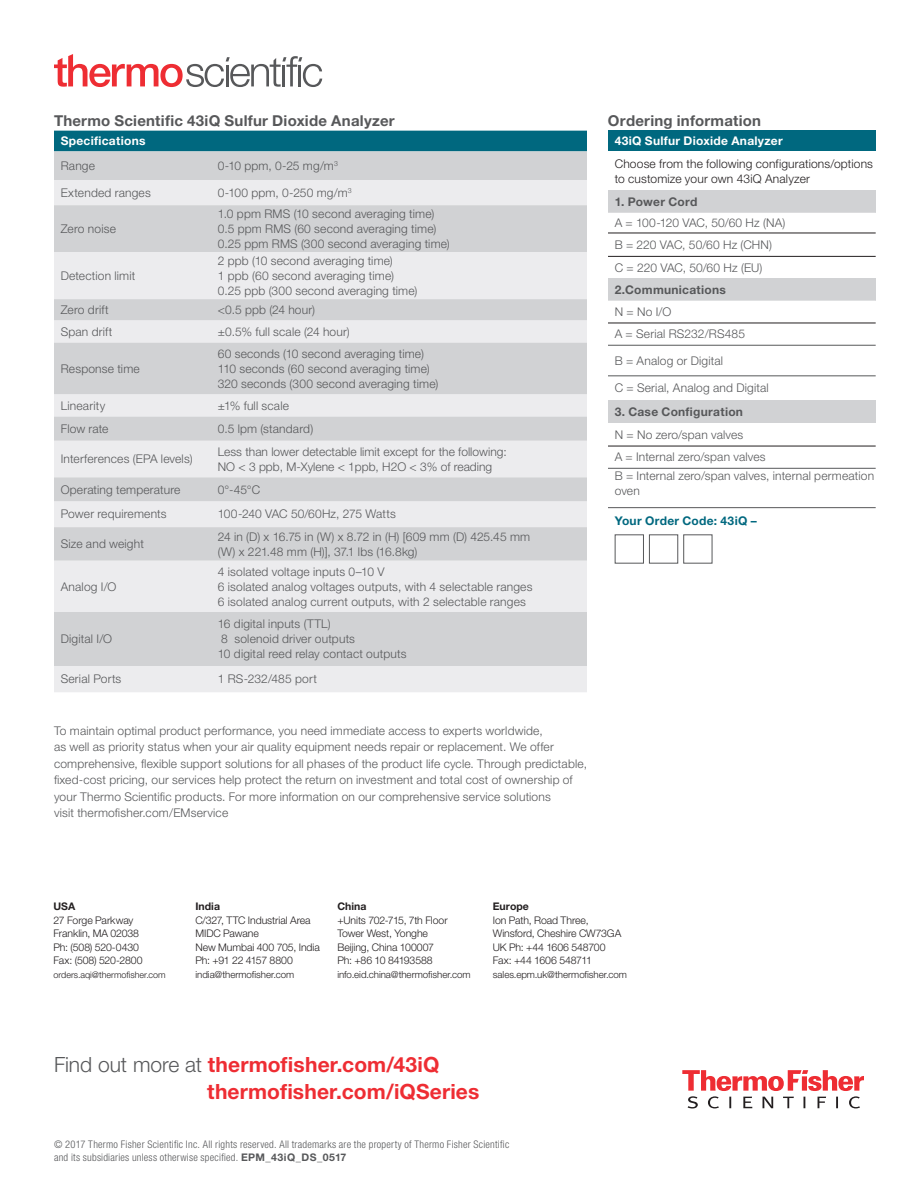
<style>
.page{position:relative;width:918px;height:1188px;background:#fff}
.page>*{position:absolute;margin:0;border:0;box-sizing:border-box;transform-origin:0 0}
.CTA{font:700 21px/27px "Helvetica Neue LT Std";letter-spacing:.005em;color:#ee2d33}
.Content_Header{font:700 15px "Helvetica Neue LT Std";letter-spacing:.015em;color:#57585a}
.Body_copy{font:300 12px/15px "Helvetica Neue LT Std";letter-spacing:.015em;color:#57585a}
.Table_Text_-_Left{font:300 12px/15px "Helvetica Neue LT Std";letter-spacing:.015em;color:#57585a}
.Table_Text{font:300 12px/15px "Helvetica Neue LT Std";letter-spacing:.015em;color:#231f20}
.Section_Group{font:700 12px "Helvetica Neue LT Std";letter-spacing:.02em;color:#57585a}
.Title_Row_-_Left{font:700 12px "Helvetica Neue LT Std";letter-spacing:.025em;color:#fff}
.Table_Text_-_Left-2{font:700 12px "Helvetica Neue LT Std";letter-spacing:.025em;color:#00687f}
.Location_Numbers{font:300 10.5px/13.5px "Helvetica Neue LT Std";letter-spacing:-.01em;color:#231f20}
.Copyright___Tactic{font:300 condensed 10.5px/13.5px "Helvetica Neue LT Std";letter-spacing:.025em;color:#57585a}
.Location_Numbers-2{font:300 9.75px "Helvetica Neue LT Std";letter-spacing:-.005em;color:#231f20}
.Location_Numbers-3{font:300 9px "Helvetica Neue LT Std";color:#231f20}
.s1{font-weight:700}
.s2{font-weight:300;color:#57585a}
.s3{font-weight:700;font-stretch:normal}
</style>
<div class="page">
<svg style="left:54px;top:131px;width:533px;height:49px;background:#7ba6b1"></svg>
<div style="left:54px;top:180px;width:533px;height:512px;background:#ececee"></div>
<svg style="left:54px;top:205px;width:533px;height:461px;background:#dddddf"></svg>
<div style="left:608px;top:130px;width:268px;height:22px;background:#00687f"></div>
<div style="left:608px;top:190px;width:268px;height:23px;background:#d1d2d4"></div>
<svg style="left:608px;top:232px;width:268px;height:24px"></svg>
<div style="left:608px;top:278px;width:268px;height:23px;background:#d1d2d4"></div>
<svg style="left:608px;top:322px;width:268px;height:54px"></svg>
<div style="left:608px;top:400px;width:268px;height:24px;background:#d1d2d4"></div>
<hr style="left:608px;top:233px;width:268px;height:1px;background:#231f20">
<hr style="left:608px;top:323px;width:268px;height:1px;background:#231f20">
<hr style="left:608px;top:446px;width:268px;height:1px;background:#231f20">
<hr style="left:608px;top:256px;width:268px;height:1px;background:#231f20">
<hr style="left:608px;top:345px;width:268px;height:1px;background:#57585a">
<hr style="left:608px;top:376px;width:268px;height:1px;background:#57585a">
<hr style="left:608px;top:468px;width:268px;height:1px;background:#57585a">
<hr style="left:608px;top:507px;width:268px;height:1px;background:#57585a">
<svg style="left:54px;top:54px;width:268px;height:33px"></svg>
<svg style="left:682px;top:1070px;width:182px;height:39px"></svg>
<div style="left:649px;top:535px;width:29px;height:28px;border:1px solid #57585a"></div>
<p class="Content_Header" style="left:54px;top:111px;width:342px">Thermo Scientific 43iQ Sulfur Dioxide Analyzer</p>
<p class="Title_Row_-_Left" style="left:61px;top:134px;width:86px">Specifications</p>
<p class="Body_copy" style="left:61px;top:158px;width:36px">Range</p>
<p class="Body_copy" style="left:218px;top:158px;width:122px">0-10 ppm, 0-25 mg/m<sup>3</sup></p>
<p class="Body_copy" style="left:61px;top:185px;width:92px">Extended ranges</p>
<p class="Body_copy" style="left:218px;top:185px;width:135px">0-100 ppm, 0-250 mg/m<sup>3</sup></p>
<p class="Body_copy" style="left:61px;top:221px;width:57px">Zero noise</p>
<p class="Body_copy" style="left:218px;top:206px;width:234px">1.0 ppm RMS (10 second averaging time)<br>0.5 ppm RMS (60 second averaging time)<br>0.25 ppm RMS (300 second averaging time)</p>
<p class="Body_copy" style="left:61px;top:268px;width:76px">Detection limit</p>
<p class="Body_copy" style="left:218px;top:253px;width:201px">2 ppb (10 second averaging time)<br>1 ppb (60 second averaging time)<br>0.25 ppb (300 second averaging time)</p>
<p class="Body_copy" style="left:61px;top:302px;width:49px">Zero drift</p>
<p class="Body_copy" style="left:218px;top:302px;width:99px">&lt;0.5 ppb (24 hour)</p>
<p class="Body_copy" style="left:61px;top:324px;width:53px">Span drift</p>
<p class="Body_copy" style="left:218px;top:324px;width:133px">±0.5% full scale (24 hour)</p>
<p class="Body_copy" style="left:61px;top:361px;width:80px">Response time</p>
<p class="Body_copy" style="left:218px;top:346px;width:208px">60 seconds (10 second averaging time)</p>
<p class="Body_copy" style="left:218px;top:361px;width:213px">110 seconds (60 second averaging time)</p>
<p class="Body_copy" style="left:218px;top:376px;width:222px">320 seconds (300 second averaging time)</p>
<p class="Body_copy" style="left:61px;top:398px;width:46px">Linearity</p>
<p class="Body_copy" style="left:218px;top:398px;width:73px">±1% full scale</p>
<p class="Body_copy" style="left:61px;top:421px;width:49px">Flow rate</p>
<p class="Body_copy" style="left:218px;top:421px;width:97px">0.5 lpm (standard)</p>
<p class="Body_copy" style="left:61px;top:451px;width:133px">Interferences (EPA levels)</p>
<p class="Body_copy" style="left:218px;top:444px;width:290px">Less than lower detectable limit except for the following:</p>
<p class="Body_copy" style="left:218px;top:459px;width:276px">NO &lt; 3 ppb, M-Xylene &lt; 1ppb, H2O &lt; 3% of reading</p>
<p class="Body_copy" style="left:61px;top:482px;width:121px">Operating temperature</p>
<p class="Table_Text_-_Left" style="left:218px;top:482px;width:44px">0°-45°C</p>
<p class="Body_copy" style="left:61px;top:506px;width:107px">Power requirements</p>
<p class="Body_copy" style="left:218px;top:506px;width:180px">100-240 VAC 50/60Hz, 275 Watts</p>
<p class="Body_copy" style="left:61px;top:536px;width:85px">Size and weight</p>
<p class="Body_copy" style="left:218px;top:529px;width:314px">24 in (D) x 16.75 in (W) x 8.72 in (H) [609 mm (D) 425.45 mm (W) x 221.48 mm (H)], 37.1 lbs (16.8kg)</p>
<p class="Body_copy" style="left:61px;top:579px;width:57px">Analog I/O</p>
<p class="Table_Text_-_Left" style="left:218px;top:564px;width:168px">4 isolated voltage inputs 0–10 V</p>
<p class="Table_Text_-_Left" style="left:218px;top:579px;width:316px">6 isolated analog voltages outputs, with 4 selectable ranges</p>
<p class="Table_Text_-_Left" style="left:218px;top:594px;width:310px">6 isolated analog current outputs, with 2 selectable ranges</p>
<p class="Body_copy" style="left:61px;top:631px;width:53px">Digital I/O</p>
<p class="Table_Text_-_Left" style="left:218px;top:616px;width:114px">16 digital inputs (TTL)</p>
<p class="Table_Text_-_Left" style="left:221px;top:631px;width:135px">8 solenoid driver outputs</p>
<p class="Table_Text_-_Left" style="left:218px;top:646px;width:190px">10 digital reed relay contact outputs</p>
<p class="Body_copy" style="left:61px;top:671px;width:62px">Serial Ports</p>
<p class="Table_Text_-_Left" style="left:218px;top:671px;width:101px">1 RS-232/485 port</p>
<p class="Body_copy" style="left:54px;top:722px;width:535px;line-height:16.5px">To maintain optimal product performance, you need immediate access to experts worldwide,<br>as well as priority status when your air quality equipment needs repair or replacement. We offer comprehensive, flexible support solutions for all phases of the product life cycle. Through predictable, fixed-cost pricing, our services help protect the return on investment and total cost of ownership of your Thermo Scientific products. For more information on our comprehensive service solutions<br>visit thermofisher.com/EMservice</p>
<p class="Content_Header" style="left:608px;top:111px;width:155px">Ordering information</p>
<p class="Title_Row_-_Left" style="left:615px;top:134px;width:170px">43iQ Sulfur Dioxide Analyzer</p>
<p class="Table_Text" style="left:615px;top:156px;width:260px">Choose from the following configurations/options to customize your own 43iQ Analyzer</p>
<p class="Section_Group" style="left:615px;top:194px;width:84px">1. Power Cord</p>
<p class="Table_Text_-_Left" style="left:615px;top:215px;width:172px">A = 100-120 VAC, 50/60 Hz (NA)</p>
<p class="Table_Text_-_Left" style="left:615px;top:237px;width:159px">B = 220 VAC, 50/60 Hz (CHN)</p>
<p class="Table_Text_-_Left" style="left:615px;top:260px;width:149px">C = 220 VAC, 50/60 Hz (EU)</p>
<p class="Section_Group" style="left:615px;top:282px;width:113px">2.Communications</p>
<p class="Table_Text_-_Left" style="left:615px;top:304px;width:58px">N = No I/O</p>
<p class="Table_Text_-_Left" style="left:615px;top:326px;width:132px">A = Serial RS232/RS485</p>
<p class="Table_Text_-_Left" style="left:615px;top:353px;width:110px">B = Analog or Digital</p>
<p class="Table_Text_-_Left" style="left:615px;top:380px;width:156px">C = Serial, Analog and Digital</p>
<p class="Section_Group" style="left:615px;top:404px;width:130px">3. Case Configuration</p>
<p class="Table_Text_-_Left" style="left:615px;top:427px;width:130px">N = No zero/span valves</p>
<p class="Table_Text_-_Left" style="left:615px;top:449px;width:153px">A = Internal zero/span valves</p>
<p class="Table_Text_-_Left" style="left:615px;top:468px;width:261px">B = Internal zero/span valves, internal permeation oven</p>
<p class="Table_Text_-_Left-2" style="left:615px;top:513px;width:144px">Your Order Code: 43iQ –</p>
<p class="Location_Numbers" style="left:54px;top:899px;width:91px"><span class="s1">USA<br></span>27 Forge Parkway<br>Franklin, MA 02038<br>Ph: (508) 520-0430<br>Fax: (508) 520-2800</p>
<p class="Location_Numbers-3" style="left:54px;top:969px;width:114px">orders.aqi@thermofisher.com</p>
<p class="Location_Numbers" style="left:195px;top:899px;width:126px"><span class="s1">India<br></span>C/327, TTC Industrial Area<br>MIDC Pawane<br>New Mumbai 400 705, India<br>Ph: +91 22 4157 8800</p>
<p class="Location_Numbers-2" style="left:195px;top:968px;width:100px">india@thermofisher.com</p>
<p class="Location_Numbers" style="left:337px;top:899px;width:112px"><span class="s1">China<br></span>+Units 702-715, 7th Floor<br>Tower West, Yonghe<br>Beijing, China 100007<br>Ph: +86 10 84193588</p>
<p class="Location_Numbers-2" style="left:337px;top:968px;width:135px">info.eid.china@thermofisher.com</p>
<p class="Location_Numbers" style="left:493px;top:899px;width:130px"><span class="s1">Europe<br></span>Ion Path, Road Three,<br>Winsford, Cheshire CW73GA<br>UK Ph: +44 1606 548700<br>Fax: +44 1606 548711</p>
<p class="Location_Numbers-2" style="left:493px;top:968px;width:136px">sales.epm.uk@thermofisher.com</p>
<p class="CTA" style="left:207px;top:1050px;width:274px;text-indent:-153px"><span class="s2">Find out more at</span> thermofisher.com/43iQ thermofisher.com/iQSeries</p>
<p class="Copyright___Tactic" style="left:54px;top:1137px;width:457px">© 2017 Thermo Fisher Scientific Inc. All rights reserved. All trademarks are the property of Thermo Fisher Scientific and its subsidiaries unless otherwise specified. <span class="s3">EPM_43iQ_DS_0517</span></p>
</div>
